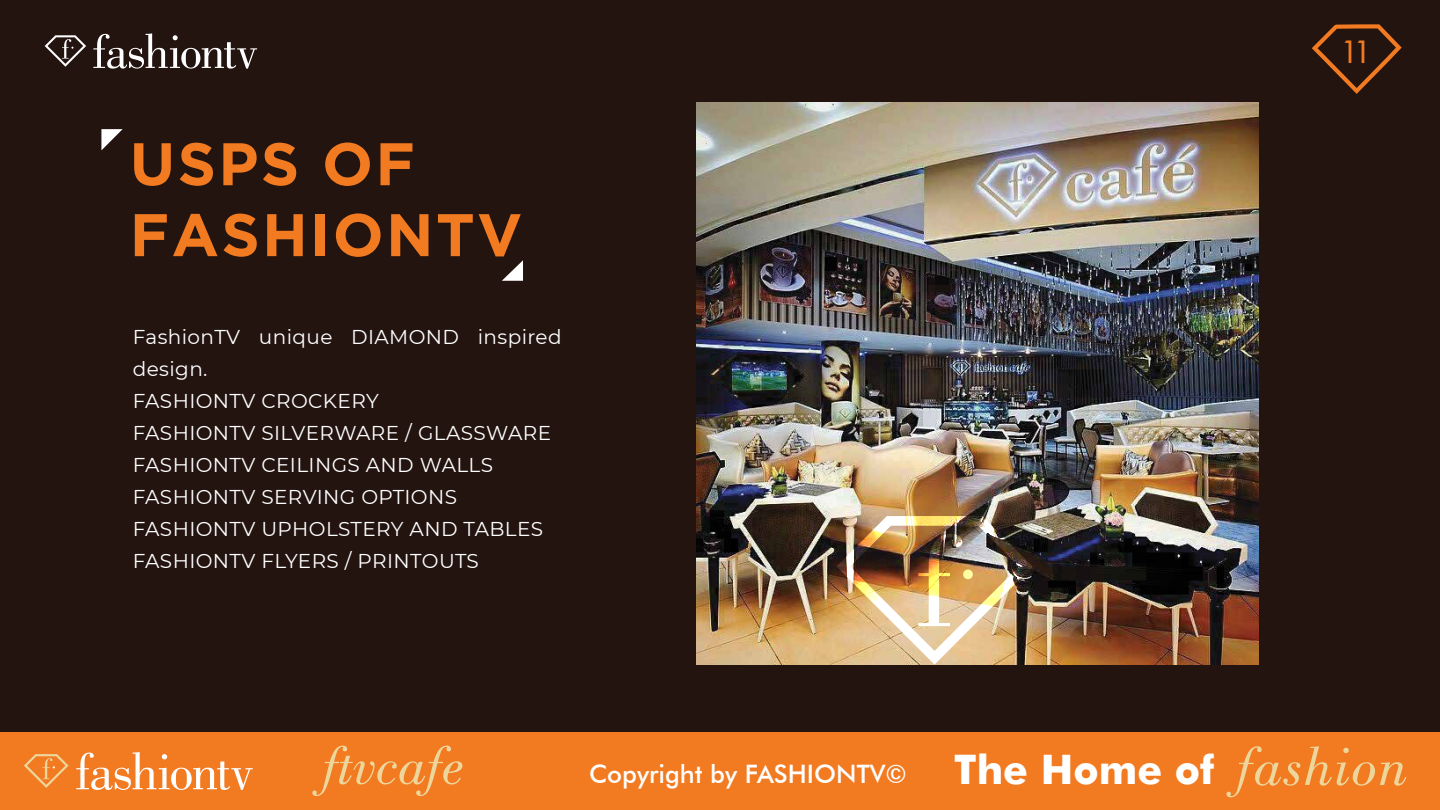
<style>
.page{position:relative;width:1440px;height:810px;background:#231410}
.page>*{position:absolute;margin:0;border:0;box-sizing:border-box;transform-origin:0 0}
.t1{font:700 60px/70.9px "Gotham";letter-spacing:.04em;color:#f27a21}
.t2{font:italic 57.7px "Bodoni BT";color:#ecd69c}
.t3{font:500 30px "Futura";color:#f27a21}
.t4{font:500 25.4px "Futura BT";color:#fff}
.t5{font:20px/32px "Montserrat";letter-spacing:.02em;color:#fff}
.s1{font-family:"Futura";font-weight:700;font-size:40.7px}
.s2{font-family:"Bodoni BT";font-weight:400;font-style:italic;font-size:58.4px;color:#ecd69c}
</style>
<div class="page">
<svg style="left:45px;top:35px;width:41px;height:32px"></svg>
<svg style="left:93px;top:33px;width:164px;height:36px"></svg>
<svg style="left:1312px;top:24px;width:90px;height:70px"></svg>
<svg style="left:101px;top:129px;width:22px;height:21px"></svg>
<svg style="left:502px;top:260px;width:21px;height:21px"></svg>
<div style="left:0;top:732px;width:1440px;height:78px;background:#f27a21"></div>
<svg style="left:24px;top:754px;width:45px;height:34px"></svg>
<svg style="left:76px;top:752px;width:177px;height:38px"></svg>
<img style="left:696px;top:103px;width:562px;height:562px">
<img style="left:836px;top:516px;width:197px;height:149px">
<svg style="left:963px;top:570px;width:10px;height:9px"></svg>
<h1 class="t1" style="left:130px;top:127px;width:394px">USPS OF<br>FASHIONTV</h1>
<p class="t5" style="left:133px;top:320px;width:430px">FashionTV unique DIAMOND inspired design.<br>FASHIONTV CROCKERY<br>FASHIONTV SILVERWARE / GLASSWARE<br>FASHIONTV CEILINGS AND WALLS<br>FASHIONTV SERVING OPTIONS<br>FASHIONTV UPHOLSTERY AND TABLES<br>FASHIONTV FLYERS / PRINTOUTS</p>
<h3 class="t3" style="left:1341px;top:34px;width:32px">11</h3>
<h2 class="t2" style="left:324px;top:730px;width:143px">ftvcafe</h2>
<p class="t4" style="left:589px;top:759px;width:821px">Copyright by FASHIONTV© <span class="s1">The Home of</span> <span class="s2">fashion</span></p>
</div>
